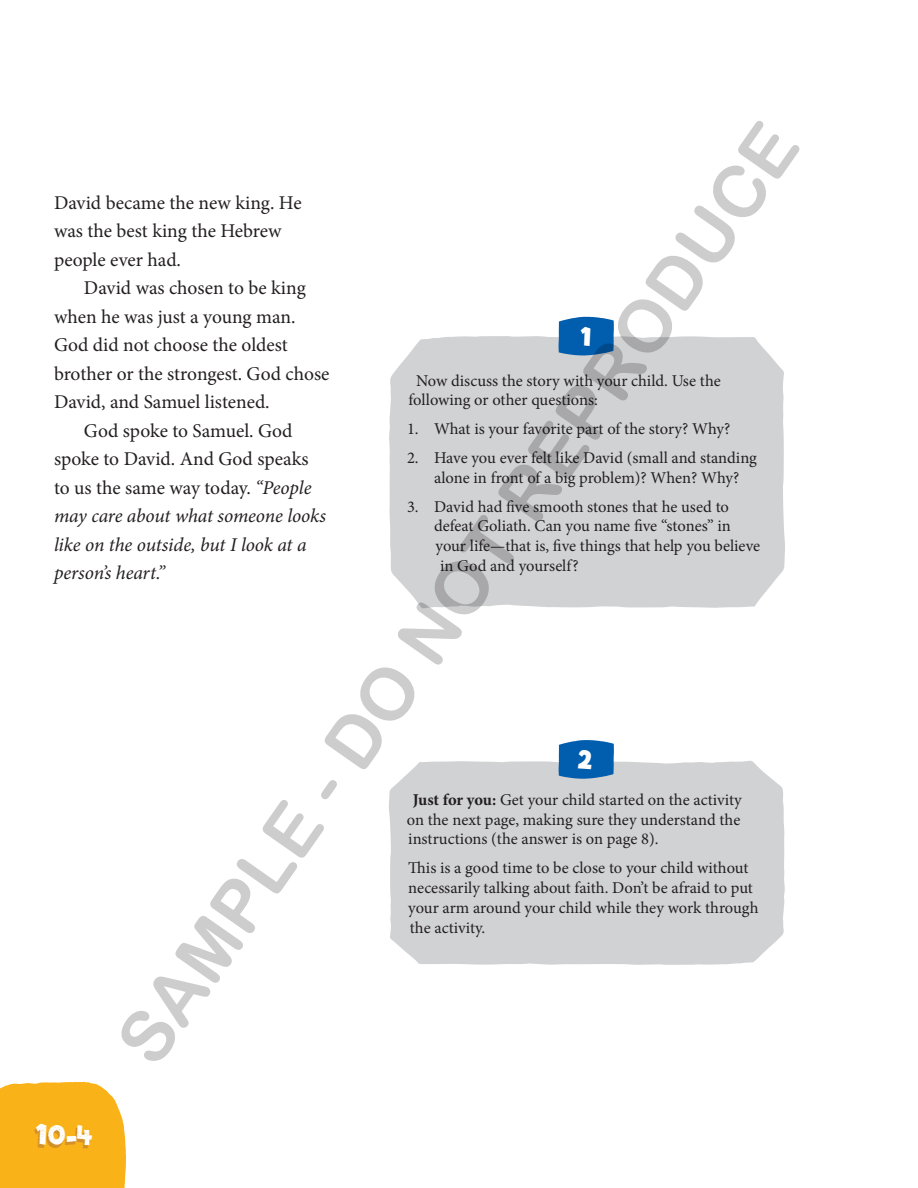
<style>
.page{position:relative;width:918px;height:1188px;background:#fff}
.page>*{position:absolute;margin:0;border:0;box-sizing:border-box;transform-origin:0 0}
.t1{font:72px "Arial Rounded MT Bold";color:rgb(0 0 0/.2)}
.t2{font:27px "One Nine Nine Four Halftone";color:#fff}
.t3{font:24px "One Nine Nine Four";color:#fff}
.t4{font:19.5px/28.5px "Minion Pro";letter-spacing:-.005em;color:#231f20}
.t5{font:italic 19.5px "Minion Pro";letter-spacing:-.005em;color:#231f20}
.t6{font:16.5px/19.8px "Minion Pro";letter-spacing:-.005em;color:#231f20}
.s1{font-style:italic}
.s2{font-weight:700}
</style>
<div class="page">
<div style="left:0;top:1082px;width:126px;height:106px;background:#f9b217"></div>
<div style="left:389px;top:336px;width:396px;height:273px;background:#d1d2d4"></div>
<svg style="left:559px;top:317px;width:55px;height:38px;background:#1066b1"></svg>
<div style="left:389px;top:761px;width:396px;height:204px;background:#d1d2d4"></div>
<svg style="left:559px;top:740px;width:55px;height:39px;background:#1469b2"></svg>
<h1 class="t1" style="left:100px;top:1031px;width:1130px;rotate:-55deg">SAMPLE - DO NOT REPRODUCE</h1>
<p class="t4" style="left:54px;top:188px;width:249px">David became the new king. He was the best king the Hebrew people ever had.</p>
<p class="t4" style="left:84px;top:274px;width:223px">David was chosen to be king</p>
<p class="t4" style="left:54px;top:302px;width:243px">when he was just a young man.</p>
<p class="t4" style="left:54px;top:331px;width:235px">God did not choose the oldest</p>
<p class="t4" style="left:54px;top:359px;width:277px">brother or the strongest. God chose</p>
<p class="t4" style="left:54px;top:388px;width:217px">David, and Samuel listened.</p>
<p class="t4" style="left:84px;top:416px;width:210px">God spoke to Samuel. God</p>
<p class="t4" style="left:54px;top:445px;width:256px">spoke to David. And God speaks</p>
<p class="t4" style="left:54px;top:473px;width:259px">to us the same way today. <span class="s1">“People</span></p>
<p class="t5" style="left:54px;top:503px;width:274px">may care about what someone looks</p>
<p class="t5" style="left:54px;top:531px;width:254px">like on the outside, but I look at a</p>
<p class="t5" style="left:54px;top:560px;width:112px">person’s heart.”</p>
<h3 class="t3" style="left:581px;top:320px;width:11px">1</h3>
<p class="t6" style="left:409px;top:370px;width:314px;text-indent:8px">Now discuss the story with your child. Use the following or other questions:</p>
<p class="t6" style="left:407px;top:419px;width:325px">1. What is your favorite part of the story? Why?</p>
<p class="t6" style="left:407px;top:448px;width:351px;text-align:center">2. Have you ever felt like David (small and standing alone in front of a big problem)? When? Why?</p>
<p class="t6" style="left:407px;top:496px;width:323px">3. David had five smooth stones that he used to</p>
<p class="t6" style="left:434px;top:516px;width:298px">defeat Goliath. Can you name five “stones” in</p>
<p class="t6" style="left:436px;top:536px;width:326px">your life—that is, five things that help you believe</p>
<p class="t6" style="left:440px;top:556px;width:140px">in God and yourself?</p>
<h3 class="t3" style="left:579px;top:743px;width:15px">2</h3>
<p class="t6" style="left:407px;top:790px;width:336px;text-align:justify;text-indent:6px"><span class="s2">Just for you:</span> Get your child started on the activity on the next page, making sure they understand the instructions (the answer is on page 8).</p>
<p class="t6" style="left:408px;top:858px;width:352px">This is a good time to be close to your child without necessarily talking about faith. Don’t be afraid to put your arm around your child while they work through the activity.</p>
<h2 class="t2" style="left:36px;top:1117px;width:58px">10-4</h2>
</div>
